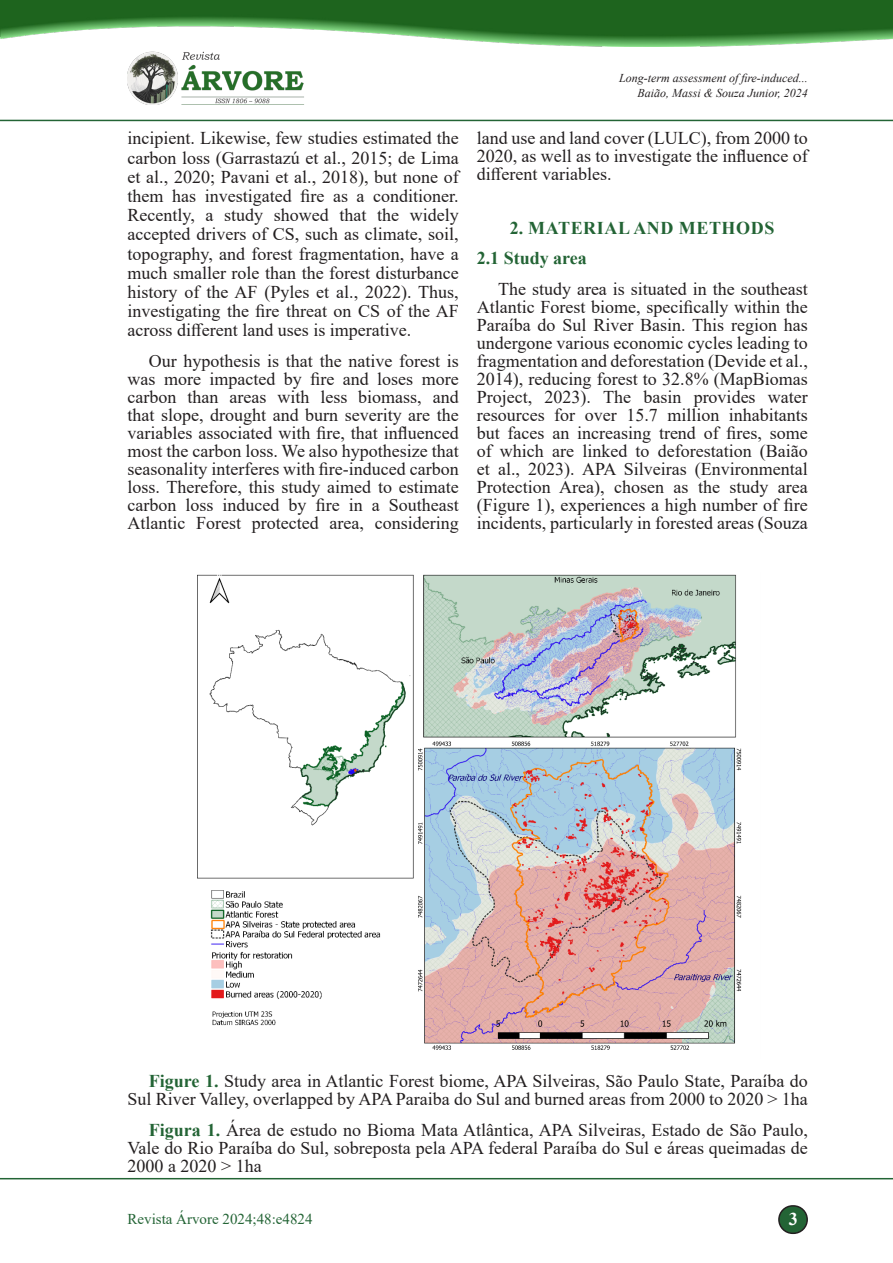
<style>
.page{position:relative;width:893px;height:1263px;background:#fff}
.page>*{position:absolute;margin:0;border:0;box-sizing:border-box;transform-origin:0 0}
.Texto{font:18px/18px "Times New Roman";color:#231f20;text-align:justify}
.Título_1{font:700 18px "Times New Roman";letter-spacing:.035em;color:#236435}
.Título_2{font:700 18px "Times New Roman";color:#236435}
.t1{font:700 18px "Times New Roman";color:#fff}
.Rodapé{font:15px "Times New Roman";color:#236435}
.Cabeçalho_pag__impar{font:italic 12px "Times New Roman";color:#231f20}
.s1{font-weight:700;color:#236435}
</style>
<div class="page">
<hr style="left:0;top:1178px;width:893px;height:1px;background:#236435">
<hr style="left:0;top:120px;width:893px;height:1px;background:#236435">
<div style="left:779px;top:1206px;width:28px;height:27px;background:#236435;border-radius:14px"></div>
<div style="left:778px;top:1205px;width:30px;height:29px;border:2px solid #231f20;border-radius:14px"></div>
<img style="left:128px;top:51px;width:176px;height:54px">
<img style="left:0;top:0;width:893px;height:47px">
<img style="left:197px;top:574px;width:545px;height:476px">
<p class="Texto" style="left:128px;top:128px;width:333px;line-height:19.2px">incipient. Likewise, few studies estimated the carbon loss (Garrastazú et al., 2015; de Lima et al., 2020; Pavani et al., 2018), but none of them has investigated fire as a conditioner.<br>Recently, a study showed that the widely accepted drivers of CS, such as climate, soil, topography, and forest fragmentation, have a much smaller role than the forest disturbance history of the AF (Pyles et al., 2022). Thus, investigating the fire threat on CS of the AF across different land uses is imperative.</p>
<p class="Texto" style="left:128px;top:351px;width:333px;text-indent:21px">Our hypothesis is that the native forest is was more impacted by fire and loses more carbon than areas with less biomass, and that slope, drought and burn severity are the variables associated with fire, that influenced most the carbon loss. We also hypothesize that seasonality interferes with fire-induced carbon loss. Therefore, this study aimed to estimate carbon loss induced by fire in a Southeast Atlantic Forest protected area, considering</p>
<p class="Cabeçalho_pag__impar" style="left:619px;top:69px;width:190px">Long-term assessment of fire-induced...</p>
<p class="Cabeçalho_pag__impar" style="left:638px;top:84px;width:172px">Baião, Massi &amp; Souza Junior, 2024</p>
<p class="Texto" style="left:477px;top:129px;width:333px">land use and land cover (LULC), from 2000 to 2020, as well as to investigate the influence of different variables.</p>
<p class="Título_1" style="left:510px;top:215px;width:266px">2. MATERIAL AND METHODS</p>
<p class="Título_2" style="left:477px;top:245px;width:112px">2.1 Study area</p>
<p class="Texto" style="left:477px;top:279px;width:333px;text-indent:21px">The study area is situated in the southeast Atlantic Forest biome, specifically within the Paraíba do Sul River Basin. This region has undergone various economic cycles leading to fragmentation and deforestation (Devide et al., 2014), reducing forest to 32.8% (MapBiomas Project, 2023). The basin provides water resources for over 15.7 million inhabitants but faces an increasing trend of fires, some of which are linked to deforestation (Baião et al., 2023). APA Silveiras (Environmental Protection Area), chosen as the study area (Figure 1), experiences a high number of fire incidents, particularly in forested areas (Souza</p>
<p class="Texto" style="left:128px;top:1071px;width:682px;text-align:right"><span class="s1">Figure 1.</span> Study area in Atlantic Forest biome, APA Silveiras, São Paulo State, Paraíba do<br>Sul River Valley, overlapped by APA Paraiba do Sul and burned areas from 2000 to 2020 &gt; 1ha</p>
<p class="Texto" style="left:128px;top:1120px;width:682px;text-indent:21px"><span class="s1">Figura 1.</span> Área de estudo no Bioma Mata Atlântica, APA Silveiras, Estado de São Paulo, Vale do Rio Paraíba do Sul, sobreposta pela APA federal Paraíba do Sul e áreas queimadas de 2000 a 2020 &gt; 1ha</p>
<p class="Rodapé" style="left:128px;top:1208px;width:186px">Revista Árvore 2024;48:e4824</p>
<p class="t1" style="left:789px;top:1206px;width:10px">3</p>
</div>
